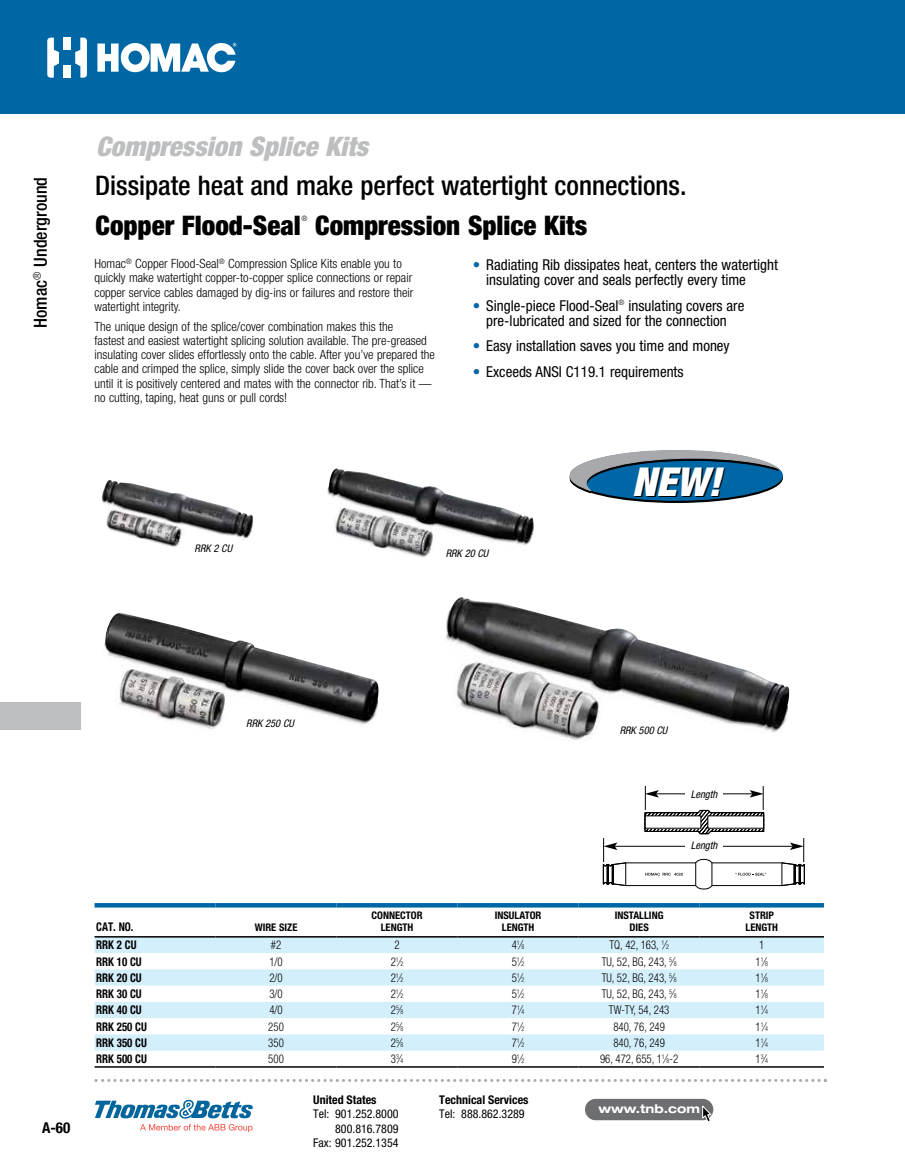
<style>
.page{position:relative;width:905px;height:1175px;background:#fff}
.page>*{position:absolute;margin:0;border:0;box-sizing:border-box;transform-origin:0 0}
.t1{font:italic 900 condensed 39.9px "Helvetica Neue";color:#fff}
.t2{font:500 condensed 27px "Helvetica Neue LT Std";color:#000}
.t3{font:900 condensed 27px "Helvetica Neue LT Std";color:#000}
.t4{font:italic 900 condensed 27px "Helvetica Neue LT Std";color:#bcbec0}
.t5{font:500 condensed 18px "Helvetica Neue LT Std";color:#000}
.t6{font:condensed 15px/15px "Helvetica Neue LT Std";color:#000}
.t7{font:700 condensed 15px "Helvetica Neue LT Std";color:#000}
.t8{font:300 condensed 12.75px/14.2px "Helvetica Neue LT Std";color:#000}
.t9{font:300 condensed 12px "Helvetica Neue LT Std";color:#000;scale:.9 1}
.t10{font:700 condensed 12px "Helvetica Neue LT Std";color:#000;scale:.9 1}
.t11{font:condensed 12px/14.4px "Helvetica Neue LT Std";color:#000;text-align:right}
.t12{font:700 condensed 12px "Helvetica Neue LT Std";color:#000}
.t13{font:700 expanded 12px "Helvetica Neue";color:#fff}
.t14{font:700 condensed 10.5px/12px "Helvetica Neue LT Std";color:#000;text-align:center}
.t15{font:italic condensed 10.5px "Helvetica Neue LT Std";color:#000}
.t16{font:300 10.5px "Helvetica Neue";color:#000}
.t17{font:300 condensed 7.5px "Helvetica Neue LT Std";color:#000}
.s1{color:#0067a5}
.s2{font-size:6.6px}
</style>
<div class="page">
<svg style="left:94px;top:1079px;width:732px;height:3px"></svg>
<div style="left:585px;top:1098px;width:128px;height:22px;background:#6d6e71;border-radius:11px"></div>
<svg style="left:701px;top:1105px;width:11px;height:17px"></svg>
<svg style="left:95px;top:1099px;width:158px;height:33px"></svg>
<div style="left:0;top:0;width:904px;height:114px;background:#0067a5"></div>
<div style="left:63px;top:38px;width:8px;height:12px;background:#fff"></div>
<div style="left:63px;top:65px;width:8px;height:13px;background:#fff"></div>
<svg style="left:47px;top:38px;width:12px;height:40px"></svg>
<svg style="left:75px;top:38px;width:12px;height:40px"></svg>
<svg style="left:97px;top:43px;width:139px;height:29px"></svg>
<div style="left:0;top:702px;width:81px;height:27px;background:#bcbec0"></div>
<svg style="left:603px;top:786px;width:201px;height:103px"></svg>
<svg style="left:94px;top:937px;width:730px;height:113px;fill:#d4effc"></svg>
<svg style="left:94px;top:903px;width:121px;height:4px"></svg>
<svg style="left:215px;top:903px;width:121px;height:4px"></svg>
<svg style="left:336px;top:903px;width:121px;height:4px"></svg>
<svg style="left:457px;top:903px;width:121px;height:4px"></svg>
<svg style="left:578px;top:903px;width:121px;height:4px"></svg>
<svg style="left:699px;top:903px;width:125px;height:4px"></svg>
<hr style="left:94px;top:936px;width:121px;height:1px;background:#000">
<hr style="left:215px;top:936px;width:121px;height:1px;background:#000">
<hr style="left:336px;top:936px;width:121px;height:1px;background:#000">
<hr style="left:457px;top:936px;width:121px;height:1px;background:#000">
<hr style="left:578px;top:936px;width:121px;height:1px;background:#000">
<hr style="left:699px;top:936px;width:125px;height:1px;background:#000">
<hr style="left:94px;top:1066px;width:121px;height:1px;background:#000">
<hr style="left:215px;top:1066px;width:121px;height:1px;background:#000">
<hr style="left:336px;top:1066px;width:121px;height:1px;background:#000">
<hr style="left:457px;top:1066px;width:121px;height:1px;background:#000">
<hr style="left:578px;top:1066px;width:121px;height:1px;background:#000">
<hr style="left:699px;top:1066px;width:125px;height:1px;background:#000">
<div style="left:685px;top:785px;width:37px;height:17px;background:#fff"></div>
<div style="left:685px;top:837px;width:37px;height:17px;background:#fff"></div>
<svg style="left:569px;top:450px;width:214px;height:53px"></svg>
<img style="left:327px;top:468px;width:207px;height:90px">
<img style="left:104px;top:613px;width:275px;height:116px">
<img style="left:101px;top:480px;width:152px;height:67px">
<img style="left:446px;top:597px;width:344px;height:143px">
<h3 class="t5" style="left:30px;top:328px;width:152px;rotate:-90deg">Homac<sup>®</sup> Underground</h3>
<h2 class="t4" style="left:96px;top:130px;width:273px">Compression Splice Kits</h2>
<h2 class="t2" style="left:95px;top:169px;width:593px">Dissipate heat and make perfect watertight connections.</h2>
<h2 class="t3" style="left:96px;top:209px;width:207px">Copper Flood-Seal</h2>
<p class="t17" style="left:301px;top:214px;width:7px">®</p>
<h2 class="t3" style="left:315px;top:209px;width:273px">Compression Splice Kits</h2>
<p class="t8" style="left:94px;top:256px;width:320px">Homac<sup>®</sup> Copper Flood-Seal<sup>®</sup> Compression Splice Kits enable you to quickly make watertight copper-to-copper splice connections or repair copper service cables damaged by dig-ins or failures and restore their watertight integrity.</p>
<p class="t8" style="left:94px;top:319px;width:342px">The unique design of the splice/cover combination makes this the<br>fastest and easiest watertight splicing solution available. The pre-greased insulating cover slides effortlessly onto the cable. After you’ve prepared the cable and crimped the splice, simply slide the cover back over the splice until it is positively centered and mates with the connector rib. That’s it — no cutting, taping, heat guns or pull cords!</p>
<p class="t6" style="left:486px;top:257px;width:293px;text-indent:-14px"><span class="s1">•</span> Radiating Rib dissipates heat, centers the watertight insulating cover and seals perfectly every time</p>
<p class="t6" style="left:472px;top:298px;width:273px;text-align:center"><span class="s1">•</span> Single-piece Flood-Seal<sup>®</sup> insulating covers are pre-lubricated and sized for the connection</p>
<p class="t6" style="left:473px;top:338px;width:258px"><span class="s1">•</span> Easy installation saves you time and money</p>
<p class="t6" style="left:473px;top:364px;width:212px"><span class="s1">•</span> Exceeds ANSI C119.1 requirements</p>
<p class="t15" style="left:194px;top:542px;width:39px">RRK 2 CU</p>
<p class="t15" style="left:445px;top:547px;width:44px">RRK 20 CU</p>
<h1 class="t1" style="left:632px;top:457px;width:90px">NEW!</h1>
<p class="t7" style="left:42px;top:1118px;width:30px">A-60</p>
<p class="t15" style="left:246px;top:717px;width:49px">RRK 250 CU</p>
<p class="t10" style="left:96px;top:919px;width:43px">CAT. NO.</p>
<p class="t14" style="left:255px;top:921px;width:44px">WIRE SIZE</p>
<p class="t15" style="left:619px;top:724px;width:49px">RRK 500 CU</p>
<p class="t15" style="left:690px;top:787px;width:28px">Length</p>
<p class="t16" style="left:688px;top:787px;width:7px">L</p>
<p class="t16" style="left:711px;top:787px;width:10px">th</p>
<p class="t15" style="left:690px;top:839px;width:28px">Length</p>
<p class="t16" style="left:688px;top:840px;width:13px">Le</p>
<p class="t14" style="left:371px;top:909px;width:52px">CONNECTOR<br>LENGTH</p>
<p class="t14" style="left:495px;top:909px;width:48px">INSULATOR<br>LENGTH</p>
<p class="t14" style="left:614px;top:909px;width:50px">INSTALLING<br>DIES</p>
<p class="t14" style="left:745px;top:909px;width:34px">STRIP<br>LENGTH</p>
<p class="t10" style="left:96px;top:937px;width:46px">RRK 2 CU</p>
<p class="t9" style="left:271px;top:938px;width:13px">#2</p>
<p class="t9" style="left:394px;top:938px;width:7px">2</p>
<p class="t9" style="left:512px;top:938px;width:16px">4<sup>1</sup>⁄<span class="s2">8</span></p>
<p class="t9" style="left:609px;top:938px;width:67px">TQ, 42, 163, <sup>1</sup>⁄<span class="s2">2</span></p>
<p class="t9" style="left:759px;top:938px;width:7px">1</p>
<p class="t10" style="left:96px;top:954px;width:52px">RRK 10 CU</p>
<p class="t9" style="left:269px;top:954px;width:16px">1/0</p>
<p class="t9" style="left:391px;top:954px;width:16px">2<sup>1</sup>⁄<span class="s2">2</span></p>
<p class="t9" style="left:512px;top:954px;width:16px">5<sup>1</sup>⁄<span class="s2">2</span></p>
<p class="t9" style="left:601px;top:954px;width:85px">TU, 52, BG, 243, <sup>5</sup>⁄<span class="s2">8</span></p>
<p class="t9" style="left:755px;top:954px;width:16px">1<sup>1</sup>⁄<span class="s2">8</span></p>
<p class="t10" style="left:96px;top:970px;width:52px">RRK 20 CU</p>
<p class="t9" style="left:269px;top:970px;width:16px">2/0</p>
<p class="t9" style="left:391px;top:970px;width:16px">2<sup>1</sup>⁄<span class="s2">2</span></p>
<p class="t9" style="left:512px;top:970px;width:16px">5<sup>1</sup>⁄<span class="s2">2</span></p>
<p class="t9" style="left:601px;top:970px;width:85px">TU, 52, BG, 243, <sup>5</sup>⁄<span class="s2">8</span></p>
<p class="t9" style="left:755px;top:970px;width:16px">1<sup>1</sup>⁄<span class="s2">8</span></p>
<p class="t10" style="left:96px;top:986px;width:52px">RRK 30 CU</p>
<p class="t9" style="left:269px;top:987px;width:16px">3/0</p>
<p class="t9" style="left:391px;top:987px;width:16px">2<sup>1</sup>⁄<span class="s2">2</span></p>
<p class="t9" style="left:512px;top:987px;width:16px">5<sup>1</sup>⁄<span class="s2">2</span></p>
<p class="t9" style="left:601px;top:987px;width:85px">TU, 52, BG, 243, <sup>5</sup>⁄<span class="s2">8</span></p>
<p class="t9" style="left:755px;top:987px;width:16px">1<sup>1</sup>⁄<span class="s2">8</span></p>
<p class="t10" style="left:96px;top:1002px;width:52px">RRK 40 CU</p>
<p class="t9" style="left:269px;top:1003px;width:16px">4/0</p>
<p class="t9" style="left:391px;top:1003px;width:15px">2<sup>5</sup>⁄<span class="s2">8</span></p>
<p class="t9" style="left:512px;top:1003px;width:15px">7<sup>1</sup>⁄<span class="s2">4</span></p>
<p class="t9" style="left:609px;top:1003px;width:69px">TW-TY, 54, 243</p>
<p class="t9" style="left:755px;top:1003px;width:15px">1<sup>1</sup>⁄<span class="s2">4</span></p>
<p class="t10" style="left:96px;top:1019px;width:58px">RRK 250 CU</p>
<p class="t9" style="left:268px;top:1019px;width:19px">250</p>
<p class="t9" style="left:391px;top:1019px;width:15px">2<sup>5</sup>⁄<span class="s2">8</span></p>
<p class="t9" style="left:512px;top:1019px;width:16px">7<sup>1</sup>⁄<span class="s2">2</span></p>
<p class="t9" style="left:613px;top:1019px;width:59px">840, 76, 249</p>
<p class="t9" style="left:755px;top:1019px;width:15px">1<sup>1</sup>⁄<span class="s2">4</span></p>
<p class="t10" style="left:96px;top:1035px;width:58px">RRK 350 CU</p>
<p class="t9" style="left:268px;top:1035px;width:19px">350</p>
<p class="t9" style="left:391px;top:1035px;width:15px">2<sup>5</sup>⁄<span class="s2">8</span></p>
<p class="t9" style="left:512px;top:1035px;width:16px">7<sup>1</sup>⁄<span class="s2">2</span></p>
<p class="t9" style="left:613px;top:1035px;width:59px">840, 76, 249</p>
<p class="t9" style="left:755px;top:1035px;width:15px">1<sup>1</sup>⁄<span class="s2">4</span></p>
<p class="t10" style="left:96px;top:1051px;width:58px">RRK 500 CU</p>
<p class="t9" style="left:268px;top:1052px;width:19px">500</p>
<p class="t9" style="left:391px;top:1052px;width:15px">3<sup>3</sup>⁄<span class="s2">4</span></p>
<p class="t9" style="left:512px;top:1052px;width:16px">9<sup>1</sup>⁄<span class="s2">2</span></p>
<p class="t9" style="left:600px;top:1052px;width:88px">96, 472, 655, 1<sup>1</sup>⁄<span class="s2">8</span>-2</p>
<p class="t9" style="left:755px;top:1052px;width:15px">1<sup>3</sup>⁄<span class="s2">4</span></p>
<p class="t12" style="left:313px;top:1092px;width:65px">United States</p>
<p class="t11" style="left:313px;top:1106px;width:87px">Tel: 901.252.8000<br>800.816.7809<br>Fax: 901.252.1354</p>
<p class="t12" style="left:439px;top:1092px;width:91px">Technical Services</p>
<p class="t11" style="left:439px;top:1106px;width:87px">Tel: 888.862.3289</p>
<p class="t13" style="left:598px;top:1101px;width:103px">www.tnb.com</p>
</div>
